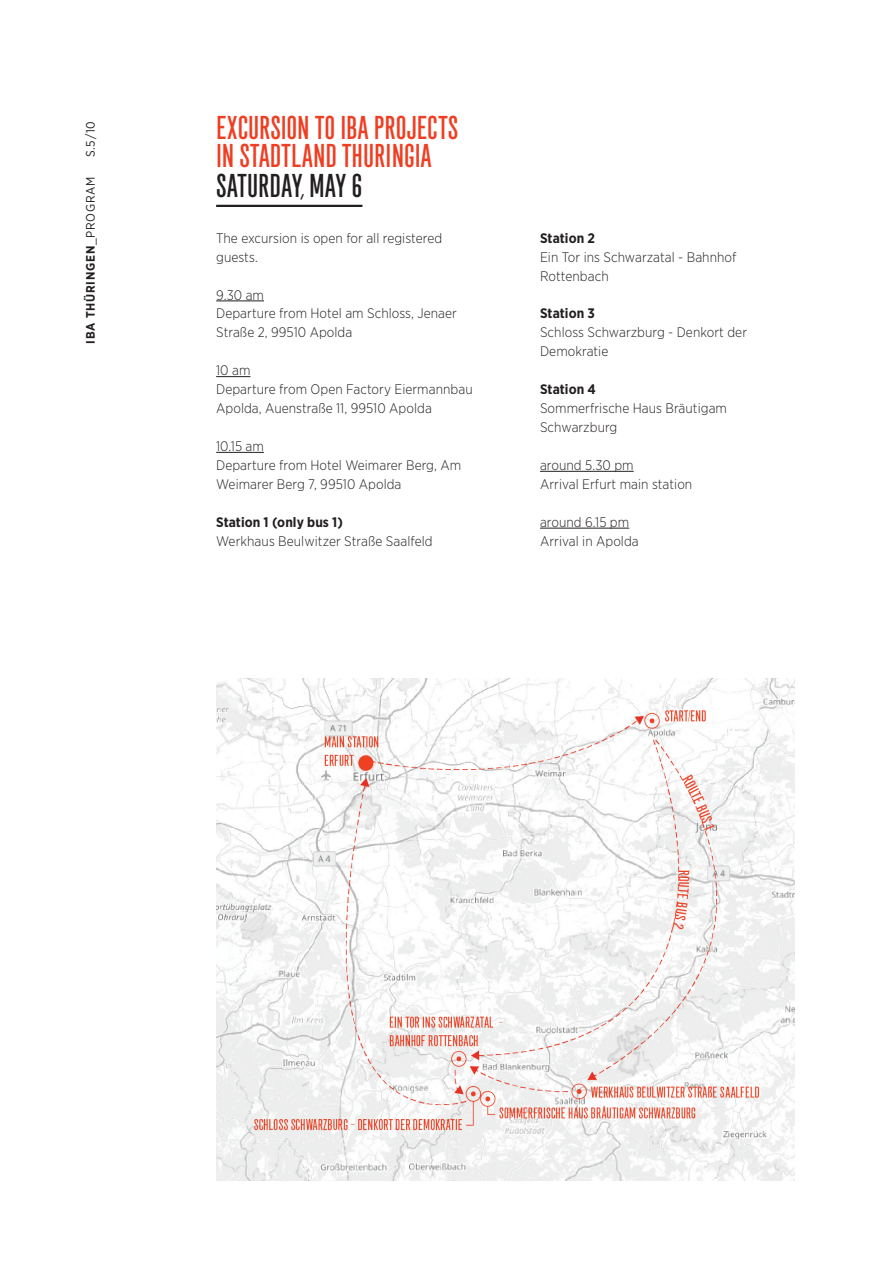
<style>
.page{position:relative;width:893px;height:1263px;background:#fff}
.page>*{position:absolute;margin:0;border:0;box-sizing:border-box;transform-origin:0 0}
.t1{font:33px/28.3px "IBA Grotesque Solid";letter-spacing:-.005em;color:#ef3e22}
.t2{font:33px "IBA Grotesque Solid";letter-spacing:-.005em;color:#231f20}
.t3{font:300 13.8px/18.9px "Gotham Narrow";letter-spacing:.005em;color:#231f20}
.t4{font:700 13.8px "Gotham Narrow";letter-spacing:.005em;color:#231f20}
.t5{font:700 12.3px "Gotham Narrow";letter-spacing:.06em;color:#231f20}
.t6{font:12.3px "Gotham Narrow";color:#231f20}
.s1{font-weight:400}
</style>
<div class="page">
<hr style="left:216px;top:205px;width:146px;height:2px;background:#231f20">
<hr style="left:216px;top:301px;width:48px;height:1px;background:#231f20">
<hr style="left:216px;top:376px;width:34px;height:1px;background:#231f20">
<hr style="left:216px;top:452px;width:48px;height:1px;background:#231f20">
<hr style="left:540px;top:471px;width:94px;height:1px;background:#231f20">
<hr style="left:540px;top:528px;width:89px;height:1px;background:#231f20">
<img style="left:216px;top:678px;width:578px;height:502px">
<p class="t6" style="left:83px;top:157px;width:38px;rotate:-90deg">S.5/10</p>
<h1 class="t1" style="left:216px;top:112px;width:244px">EXCURSION TO IBA PROJECTS<br>IN STADTLAND THURINGIA</h1>
<h1 class="t2" style="left:216px;top:167px;width:148px">SATURDAY, MAY 6</h1>
<p class="t3" style="left:216px;top:228px;width:227px">The excursion is open for all registered guests.</p>
<p class="t3" style="left:216px;top:285px;width:242px">9.30 am<br>Departure from Hotel am Schloss, Jenaer<br>Straße 2, 99510 Apolda</p>
<p class="t3" style="left:216px;top:361px;width:258px">10 am<br>Departure from Open Factory Eiermannbau<br>Apolda, Auenstraße 11, 99510 Apolda</p>
<p class="t3" style="left:216px;top:436px;width:246px">10.15 am<br>Departure from Hotel Weimarer Berg, Am<br>Weimarer Berg 7, 99510 Apolda</p>
<p class="t4" style="left:216px;top:513px;width:128px">Station 1 (only bus 1)</p>
<p class="t3" style="left:216px;top:531px;width:218px">Werkhaus Beulwitzer Straße Saalfeld</p>
<p class="t5" style="left:83px;top:344px;width:169px;rotate:-90deg">IBA THÜRINGEN<span class="s1">_PROGRAM</span></p>
<p class="t4" style="left:540px;top:229px;width:57px">Station 2</p>
<p class="t3" style="left:540px;top:247px;width:198px">Ein Tor ins Schwarzatal - Bahnhof<br>Rottenbach</p>
<p class="t4" style="left:540px;top:305px;width:56px">Station 3</p>
<p class="t3" style="left:540px;top:323px;width:209px">Schloss Schwarzburg - Denkort der<br>Demokratie</p>
<p class="t4" style="left:540px;top:380px;width:57px">Station 4</p>
<p class="t3" style="left:540px;top:398px;width:188px">Sommerfrische Haus Bräutigam<br>Schwarzburg</p>
<p class="t3" style="left:540px;top:455px;width:154px">around 5.30 pm<br>Arrival Erfurt main station</p>
<p class="t3" style="left:540px;top:512px;width:100px">around 6.15 pm<br>Arrival in Apolda</p>
</div>
